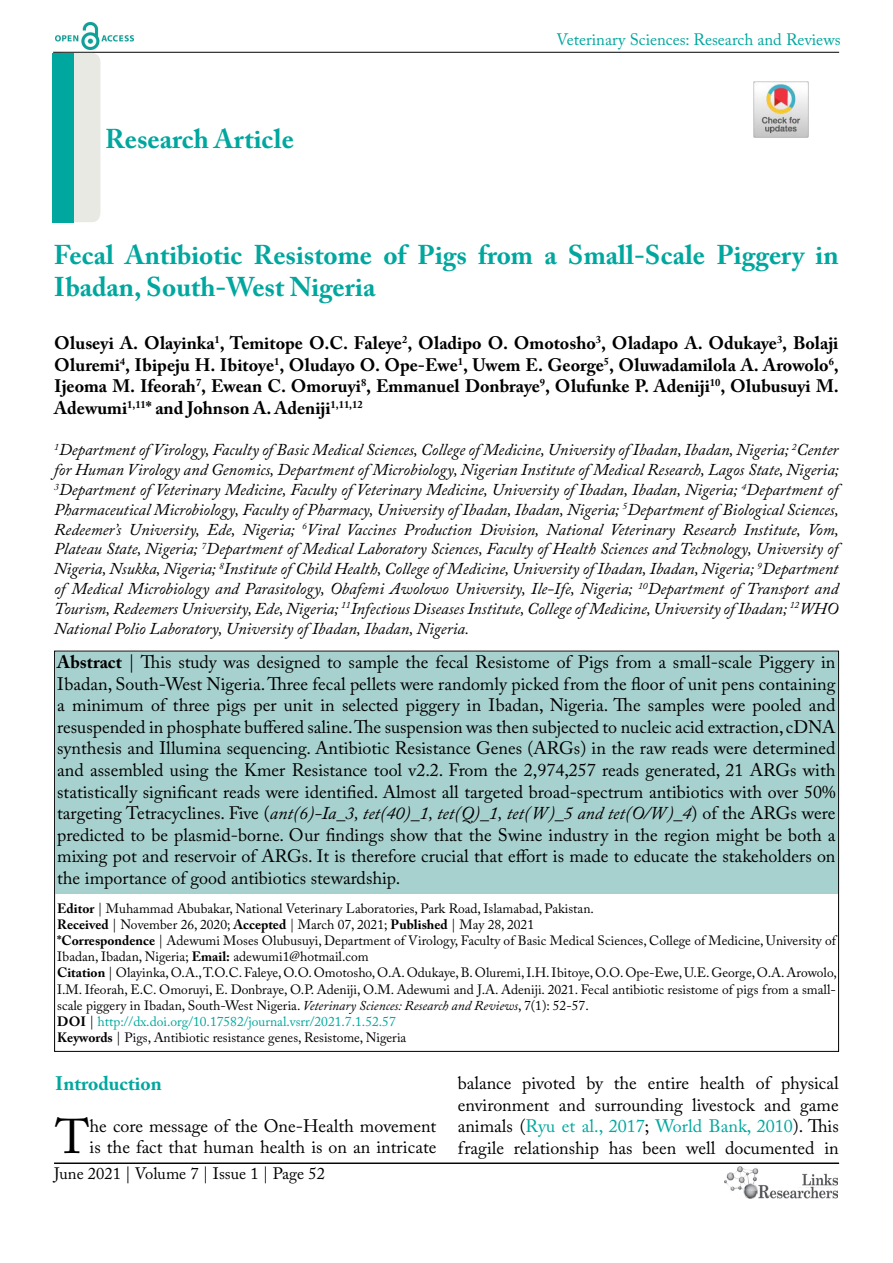
<style>
.page{position:relative;width:893px;height:1263px;background:#fff}
.page>*{position:absolute;margin:0;border:0;box-sizing:border-box;transform-origin:0 0}
.t1{font:48.45px "Adobe Caslon Pro";color:#000}
.t2{font:700 27px/32.4px "Adobe Caslon Pro";color:#00a79e}
.t3{font:700 19.5px "Adobe Caslon Pro";color:#00a79e}
.t4{font:18px/21.6px "Adobe Caslon Pro";color:#000;text-align:justify}
.t5{font:700 18px/21.6px "Adobe Caslon Pro";color:#000;text-align:justify}
.t6{font:italic 16.5px/19.8px "Adobe Caslon Pro";color:#000;text-align:justify}
.t7{font:16.5px "Adobe Caslon Pro";color:#00a79e}
.t8{font:16.5px "Adobe Caslon Pro";color:#000}
.t9{font:13.5px/16.2px "Adobe Caslon Pro";color:#000}
.s1{font-weight:700}
.s2{font-style:italic}
.s3{color:#00a79e}
</style>
<div class="page">
<hr style="left:53px;top:52px;width:786px;height:1px;background:#000">
<img style="left:724px;top:1167px;width:113px;height:32px">
<img style="left:55px;top:23px;width:79px;height:27px">
<div style="left:55px;top:652px;width:783px;height:242px;background:#a7d1ce"></div>
<div style="left:54px;top:53px;width:46px;height:169px;background:#e9e9e4;border-radius:9px"></div>
<hr style="left:54px;top:1163px;width:785px;height:1px;background:#000">
<div style="left:53px;top:53px;width:21px;height:169px;background:#00a79e"></div>
<img style="left:753px;top:82px;width:56px;height:55px">
<h2 class="t2" style="left:105px;top:122px;width:190px">Research Article</h2>
<p class="t7" style="left:556px;top:30px;width:286px">Veterinary Sciences: Research and Reviews</p>
<h2 class="t2" style="left:54px;top:238px;width:786px">Fecal Antibiotic Resistome of Pigs from a Small-Scale Piggery in<br>Ibadan, South-West Nigeria</h2>
<p class="t5" style="left:54px;top:332px;width:786px">Oluseyi A. Olayinka<sup>1</sup>, Temitope O.C. Faleye<sup>2</sup>, Oladipo O. Omotosho<sup>3</sup>, Oladapo A. Odukaye<sup>3</sup>, Bolaji Oluremi<sup>4</sup>, Ibipeju H. Ibitoye<sup>1</sup>, Oludayo O. Ope-Ewe<sup>1</sup>, Uwem E. George<sup>5</sup>, Oluwadamilola A. Arowolo<sup>6</sup>, Ijeoma M. Ifeorah<sup>7</sup>, Ewean C. Omoruyi<sup>8</sup>, Emmanuel Donbraye<sup>9</sup>, Olufunke P. Adeniji<sup>10</sup>, Olubusuyi M.<br>Adewumi<sup>1,11</sup>* and Johnson A. Adeniji<sup>1,11,12</sup></p>
<p class="t6" style="left:54px;top:440px;width:786px"><sup>1</sup>Department of Virology, Faculty of Basic Medical Sciences, College of Medicine, University of Ibadan, Ibadan, Nigeria; <sup>2</sup>Center for Human Virology and Genomics, Department of Microbiology, Nigerian Institute of Medical Research, Lagos State, Nigeria; <sup>3</sup>Department of Veterinary Medicine, Faculty of Veterinary Medicine, University of Ibadan, Ibadan, Nigeria; <sup>4</sup>Department of Pharmaceutical Microbiology, Faculty of Pharmacy, University of Ibadan, Ibadan, Nigeria; <sup>5</sup>Department of Biological Sciences, Redeemer’s University, Ede, Nigeria; <sup>6</sup>Viral Vaccines Production Division, National Veterinary Research Institute, Vom, Plateau State, Nigeria; <sup>7</sup>Department of Medical Laboratory Sciences, Faculty of Health Sciences and Technology, University of Nigeria, Nsukka, Nigeria; <sup>8</sup>Institute of Child Health, College of Medicine, University of Ibadan, Ibadan, Nigeria; <sup>9</sup>Department of Medical Microbiology and Parasitology, Obafemi Awolowo University, Ile-Ife, Nigeria; <sup>10</sup>Department of Transport and Tourism, Redeemers University, Ede, Nigeria; <sup>11</sup>Infectious Diseases Institute, College of Medicine, University of Ibadan; <sup>12</sup>WHO National Polio Laboratory, University of Ibadan, Ibadan, Nigeria.</p>
<p class="t4" style="left:57px;top:651px;width:780px"><span class="s1">Abstract</span> | This study was designed to sample the fecal Resistome of Pigs from a small-scale Piggery in Ibadan, South-West Nigeria. Three fecal pellets were randomly picked from the floor of unit pens containing a minimum of three pigs per unit in selected piggery in Ibadan, Nigeria. The samples were pooled and resuspended in phosphate buffered saline. The suspension was then subjected to nucleic acid extraction, cDNA synthesis and Illumina sequencing. Antibiotic Resistance Genes (ARGs) in the raw reads were determined and assembled using the Kmer Resistance tool v2.2. From the 2,974,257 reads generated, 21 ARGs with statistically significant reads were identified. Almost all targeted broad-spectrum antibiotics with over 50% targeting Tetracyclines. Five (<span class="s2">ant(6)-Ia_3, tet(40)_1, tet(Q)_1, tet(W)_5 and tet(O/W)_4</span>) of the ARGs were predicted to be plasmid-borne. Our findings show that the Swine industry in the region might be both a mixing pot and reservoir of ARGs. It is therefore crucial that effort is made to educate the stakeholders on the importance of good antibiotics stewardship.</p>
<p class="t9" style="left:57px;top:900px;width:781px"><span class="s1">Editor</span> | Muhammad Abubakar, National Veterinary Laboratories, Park Road, Islamabad, Pakistan.<br><span class="s1">Received</span> | November 26, 2020; <span class="s1">Accepted</span> | March 07, 2021; <span class="s1">Published</span> | May 28, 2021<br><span class="s1">*Correspondence</span> | Adewumi Moses Olubusuyi, Department of Virology, Faculty of Basic Medical Sciences, College of Medicine, University of Ibadan, Ibadan, Nigeria; <span class="s1">Email:</span> adewumi1@hotmail.com<br><span class="s1">Citation</span> | Olayinka, O.A., T.O.C. Faleye, O.O. Omotosho, O.A. Odukaye, B. Oluremi, I.H. Ibitoye, O.O. Ope-Ewe, U.E. George, O.A. Arowolo, I.M. Ifeorah, E.C. Omoruyi, E. Donbraye, O.P. Adeniji, O.M. Adewumi and J.A. Adeniji. 2021. Fecal antibiotic resistome of pigs from a small&shy;scale piggery in Ibadan, South-West Nigeria. <span class="s2">Veterinary Sciences: Research and Reviews</span>, 7(1): 52-57.<br><span class="s1">DOI</span> | <span class="s3">http://dx.doi.org/10.17582/journal.vsrr/2021.7.1.52.57<br></span><span class="s1">Keywords</span> | Pigs, Antibiotic resistance genes, Resistome, Nigeria</p>
<p class="t3" style="left:55px;top:1072px;width:108px">Introduction</p>
<h1 class="t1" style="left:56px;top:1108px;width:35px">T</h1>
<p class="t4" style="left:90px;top:1114px;width:348px">he core message of the One-Health movement is the fact that human health is on an intricate</p>
<p class="t8" style="left:54px;top:1164px;width:272px">June 2021 | Volume 7 | Issue 1 | Page 52</p>
<p class="t4" style="left:458px;top:1072px;width:383px">balance pivoted by the entire health of physical environment and surrounding livestock and game animals (<span class="s3">Ryu et al., 2017</span>; <span class="s3">World Bank, 2010</span>). This fragile relationship has been well documented in</p>
</div>
